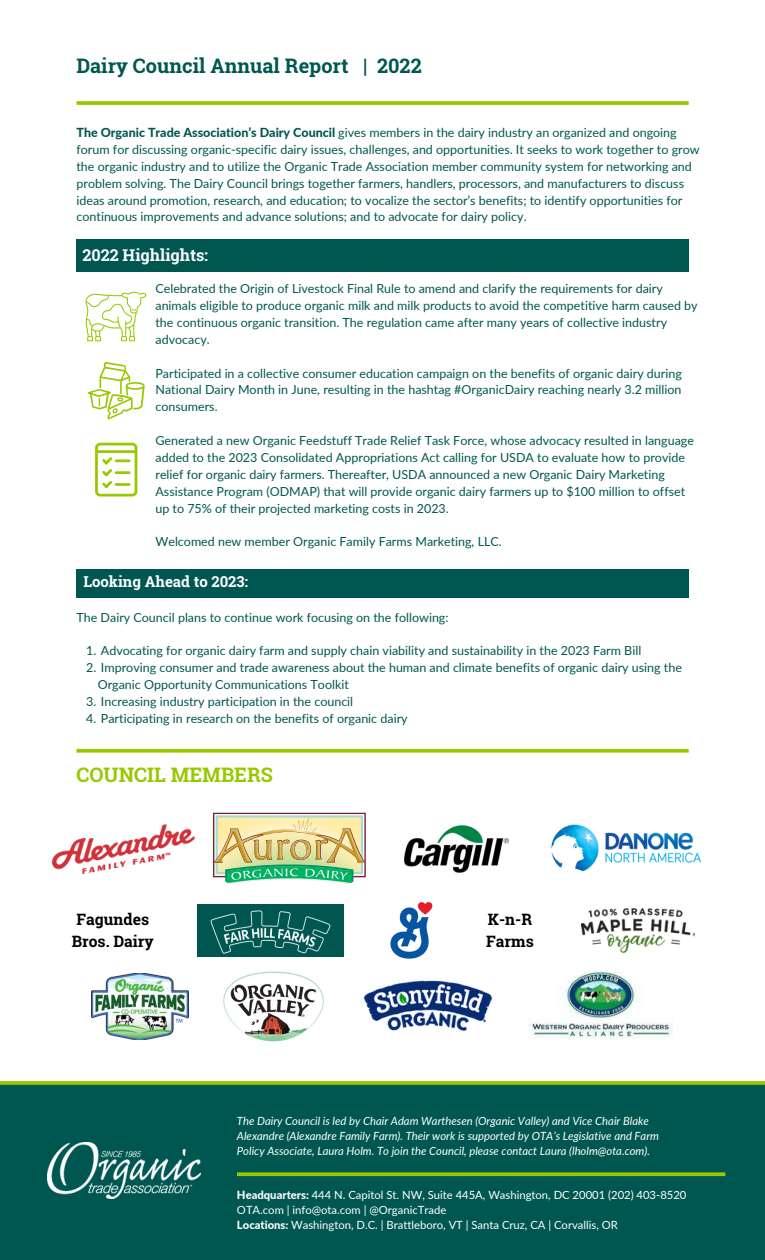
<style>
.page{position:relative;width:765px;height:1260px;background:#fff}
.page>*{position:absolute;margin:0;border:0;box-sizing:border-box;transform-origin:0 0}
.t1{font:700 20px "Roboto Slab";color:#005751}
.t2{font:700 20px "Roboto Slab";color:#97c900}
.t3{font:700 16.25px "Roboto Slab";color:#fff}
.t4{font:700 15.62px/21.9px "Roboto Slab";color:#000}
.t5{font:700 15px "Roboto Slab";color:#fff}
.t6{font:12.5px/16.9px "Lato";color:#005751}
.t7{font:italic 11.25px/15px "Lato";color:#fff}
.t8{font:11.25px/15px "Lato";color:#fff}
.s1{font-weight:800}
</style>
<div class="page">
<svg style="left:76px;top:101px;width:613px;height:4px"></svg>
<div style="left:76px;top:240px;width:612px;height:31px;background:#005751"></div>
<div style="left:76px;top:569px;width:612px;height:29px;background:#005751"></div>
<div style="left:0;top:1083px;width:765px;height:177px;background:#005751"></div>
<svg style="left:76px;top:749px;width:613px;height:4px;fill:#97c900"></svg>
<img style="left:47px;top:1143px;width:154px;height:55px">
<svg style="left:237px;top:1172px;width:488px;height:4px;fill:#97c900"></svg>
<svg style="left:0;top:1081px;width:765px;height:4px;fill:#97c907"></svg>
<div style="left:197px;top:905px;width:146px;height:51px;background:#005751"></div>
<img style="left:208px;top:910px;width:123px;height:47px">
<img style="left:390px;top:902px;width:43px;height:57px">
<img style="left:581px;top:908px;width:114px;height:44px">
<img style="left:53px;top:824px;width:141px;height:49px">
<svg style="left:213px;top:813px;width:153px;height:71px"></svg>
<img style="left:404px;top:825px;width:106px;height:48px">
<img style="left:551px;top:824px;width:150px;height:48px">
<img style="left:91px;top:973px;width:98px;height:67px">
<img style="left:223px;top:971px;width:101px;height:71px">
<img style="left:364px;top:980px;width:128px;height:52px">
<img style="left:529px;top:971px;width:144px;height:68px">
<svg style="left:85px;top:292px;width:61px;height:49px"></svg>
<svg style="left:87px;top:362px;width:58px;height:58px"></svg>
<svg style="left:95px;top:443px;width:42px;height:54px"></svg>
<hr style="left:95px;top:450px;width:42px;height:3px;background:#97c900">
<hr style="left:115px;top:459px;width:16px;height:3px;background:#97c900">
<hr style="left:115px;top:471px;width:16px;height:3px;background:#97c900">
<hr style="left:115px;top:483px;width:16px;height:3px;background:#97c900">
<p class="t1" style="left:76px;top:52px;width:292px">Dairy Council Annual Report |</p>
<p class="t1" style="left:377px;top:52px;width:46px">2022</p>
<p class="t6" style="left:76px;top:124px;width:602px"><span class="s1">The Organic Trade Association’s Dairy Council</span> gives members in the dairy industry an organized and ongoing</p>
<p class="t6" style="left:76px;top:141px;width:625px">forum for discussing organic-specific dairy issues, challenges, and opportunities. It seeks to work together to grow the organic industry and to utilize the Organic Trade Association member community system for networking and problem solving. The Dairy Council brings together farmers, handlers, processors, and manufacturers to discuss ideas around promotion, research, and education; to vocalize the sector’s benefits; to identify opportunities for continuous improvements and advance solutions; and to advocate for dairy policy.</p>
<p class="t3" style="left:82px;top:244px;width:127px">2022 Highlights:</p>
<p class="t6" style="left:155px;top:280px;width:509px">Celebrated the Origin of Livestock Final Rule to amend and clarify the requirements for dairy</p>
<p class="t6" style="left:155px;top:297px;width:544px">animals eligible to produce organic milk and milk products to avoid the competitive harm caused by the continuous organic transition. The regulation came after many years of collective industry advocacy.</p>
<p class="t6" style="left:155px;top:364px;width:528px;text-align:justify">Participated in a collective consumer education campaign on the benefits of organic dairy during National Dairy Month in June, resulting in the hashtag #OrganicDairy reaching nearly 3.2 million consumers.</p>
<p class="t6" style="left:155px;top:432px;width:540px">Generated a new Organic Feedstuff Trade Relief Task Force, whose advocacy resulted in language added to the 2023 Consolidated Appropriations Act calling for USDA to evaluate how to provide relief for organic dairy farmers. Thereafter, USDA announced a new Organic Dairy Marketing Assistance Program (ODMAP) that will provide organic dairy farmers up to $100 million to offset</p>
<p class="t6" style="left:155px;top:499px;width:295px">up to 75% of their projected marketing costs in 2023.</p>
<p class="t6" style="left:155px;top:533px;width:348px">Welcomed new member Organic Family Farms Marketing, LLC.</p>
<p class="t5" style="left:83px;top:571px;width:166px">Looking Ahead to 2023:</p>
<p class="t6" style="left:76px;top:608px;width:374px">The Dairy Council plans to continue work focusing on the following:</p>
<p class="t6" style="left:86px;top:642px;width:556px">1. Advocating for organic dairy farm and supply chain viability and sustainability in the 2023 Farm Bill</p>
<p class="t6" style="left:86px;top:659px;width:597px">2. Improving consumer and trade awareness about the human and climate benefits of organic dairy using the</p>
<p class="t6" style="left:98px;top:676px;width:253px">Organic Opportunity Communications Toolkit</p>
<p class="t6" style="left:86px;top:693px;width:268px">3. Increasing industry participation in the council</p>
<p class="t6" style="left:86px;top:709px;width:323px">4. Participating in research on the benefits of organic dairy</p>
<p class="t2" style="left:76px;top:761px;width:198px">COUNCIL MEMBERS</p>
<p class="t4" style="left:77px;top:908px;width:74px">Fagundes</p>
<p class="t4" style="left:72px;top:930px;width:83px">Bros. Dairy</p>
<p class="t4" style="left:486px;top:908px;width:49px">K-n-R<br>Farms</p>
<p class="t7" style="left:237px;top:1113px;width:424px">The Dairy Council is led by Chair Adam Warthesen (Organic Valley) and Vice Chair Blake<br>Alexandre (Alexandre Family Farm). Their work is supported by OTA’s Legislative and Farm<br>Policy Associate, Laura Holm. To join the Council, please contact Laura (lholm@ota.com).</p>
<p class="t8" style="left:237px;top:1187px;width:451px"><span class="s1">Headquarters:</span> 444 N. Capitol St. NW, Suite 445A, Washington, DC 20001 (202) 403-8520<br>OTA.com | info@ota.com | @OrganicTrade</p>
<p class="t8" style="left:237px;top:1217px;width:382px"><span class="s1">Locations:</span> Washington, D.C. | Brattleboro, VT | Santa Cruz, CA | Corvallis, OR</p>
</div>
